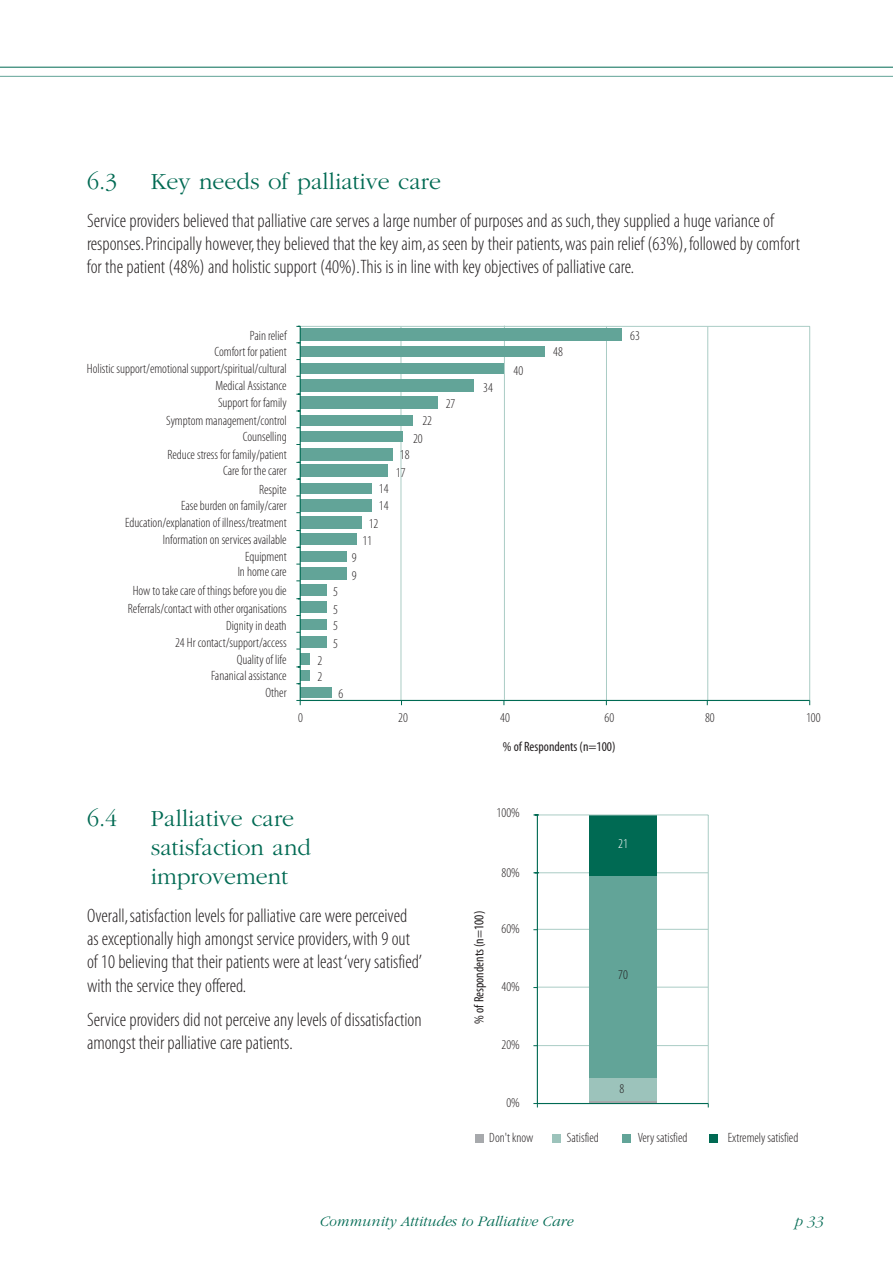
<style>
.page{position:relative;width:893px;height:1263px;background:#fff}
.page>*{position:absolute;margin:0;border:0;box-sizing:border-box;transform-origin:0 0}
.t1{font:300 24px/28.8px "Garamond";color:#006a53}
.t2{font:19.5px/23.4px "Myriad MM 215 300";color:#231f20}
.t3{font:italic 300 15px "Garamond";color:#006a53}
.t4{font:13.5px/16.8px "Myriad MM 215 300";color:#231f20;text-align:right}
.t5{font:13.5px "Myriad MM 400 300";color:#231f20}
.t6{font:13.5px "Myriad MM 215 300";color:#fff}
</style>
<div class="page">
<hr style="left:0;top:67px;width:892px;height:1px;background:#006a53">
<hr style="left:0;top:76px;width:892px;height:1px;background:#62a498">
<hr style="left:400px;top:326px;width:1px;height:374px;background:#aaccc5">
<hr style="left:504px;top:326px;width:1px;height:374px;background:#aaccc5">
<hr style="left:606px;top:326px;width:1px;height:374px;background:#aaccc5">
<hr style="left:707px;top:326px;width:1px;height:374px;background:#aaccc5">
<div style="left:300px;top:329px;width:321px;height:12px;background:#62a498"></div>
<div style="left:300px;top:346px;width:245px;height:11px;background:#62a498"></div>
<div style="left:300px;top:363px;width:204px;height:11px;background:#62a498"></div>
<div style="left:300px;top:380px;width:174px;height:12px;background:#62a498"></div>
<div style="left:300px;top:397px;width:137px;height:12px;background:#62a498"></div>
<div style="left:300px;top:415px;width:112px;height:11px;background:#62a498"></div>
<div style="left:300px;top:431px;width:102px;height:11px;background:#62a498"></div>
<div style="left:300px;top:448px;width:93px;height:12px;background:#62a498"></div>
<div style="left:300px;top:465px;width:88px;height:12px;background:#62a498"></div>
<div style="left:300px;top:483px;width:71px;height:10px;background:#62a498"></div>
<div style="left:300px;top:500px;width:71px;height:12px;background:#62a498"></div>
<div style="left:300px;top:516px;width:61px;height:12px;background:#62a498"></div>
<div style="left:300px;top:533px;width:56px;height:12px;background:#62a498"></div>
<div style="left:300px;top:551px;width:46px;height:11px;background:#62a498"></div>
<div style="left:300px;top:568px;width:46px;height:12px;background:#62a498"></div>
<div style="left:300px;top:585px;width:26px;height:11px;background:#62a498"></div>
<div style="left:300px;top:601px;width:26px;height:12px;background:#62a498"></div>
<div style="left:300px;top:619px;width:26px;height:11px;background:#62a498"></div>
<div style="left:300px;top:636px;width:26px;height:12px;background:#62a498"></div>
<div style="left:300px;top:653px;width:10px;height:11px;background:#62a498"></div>
<div style="left:300px;top:671px;width:10px;height:10px;background:#62a498"></div>
<div style="left:300px;top:687px;width:31px;height:11px;background:#62a498"></div>
<hr style="left:300px;top:326px;width:509px;height:1px;background:#aaccc5">
<hr style="left:809px;top:326px;width:1px;height:374px;background:#aaccc5">
<svg style="left:296px;top:700px;width:5px;height:5px"></svg>
<hr style="left:300px;top:700px;width:509px;height:1px;background:#006a53">
<hr style="left:299px;top:326px;width:2px;height:374px;background:#006a53">
<div style="left:475px;top:1134px;width:8px;height:8px;background:#a7a9ac"></div>
<div style="left:552px;top:1134px;width:9px;height:8px;background:#9cc3bb"></div>
<div style="left:622px;top:1134px;width:8px;height:8px;background:#62a498"></div>
<div style="left:709px;top:1134px;width:8px;height:8px;background:#006a53"></div>
<hr style="left:538px;top:872px;width:170px;height:1px;background:#aaccc5">
<hr style="left:538px;top:929px;width:170px;height:1px;background:#aaccc5">
<hr style="left:538px;top:987px;width:170px;height:1px;background:#aaccc5">
<hr style="left:538px;top:1045px;width:170px;height:1px;background:#aaccc5">
<hr style="left:589px;top:1101px;width:68px;height:3px;background:#a7a9ac">
<div style="left:589px;top:1078px;width:68px;height:23px;background:#9cc3bb"></div>
<div style="left:589px;top:876px;width:68px;height:202px;background:#62a498"></div>
<div style="left:589px;top:815px;width:68px;height:61px;background:#006a53"></div>
<hr style="left:537px;top:815px;width:171px;height:1px;background:#aaccc5">
<hr style="left:707px;top:815px;width:1px;height:289px;background:#aaccc5">
<hr style="left:537px;top:1103px;width:171px;height:1px;background:#006a53">
<hr style="left:537px;top:815px;width:1px;height:289px;background:#006a53">
<p class="t1" style="left:87px;top:168px;width:32px">6.3</p>
<p class="t1" style="left:151px;top:168px;width:292px">Key needs of palliative care</p>
<p class="t2" style="left:87px;top:210px;width:714px">Service providers believed that palliative care serves a large number of purposes and as such,they supplied a huge variance of responses.Principally however,they believed that the key aim,as seen by their patients,was pain relief (63%),followed by comfort for the patient (48%) and holistic support (40%).This is in line with key objectives of palliative care.</p>
<p class="t4" style="left:87px;top:328px;width:201px;line-height:16.4px">Pain relief<br>Comfort for patient<br>Holistic support/emotional support/spiritual/cultural</p>
<p class="t4" style="left:166px;top:378px;width:122px;line-height:17.7px">Medical Assistance<br>Support for family<br>Symptom management/control</p>
<p class="t4" style="left:243px;top:429px;width:45px">Counselling</p>
<p class="t4" style="left:167px;top:447px;width:121px;line-height:16.4px">Reduce stress for family/patient<br>Care for the carer</p>
<p class="t4" style="left:125px;top:482px;width:163px">Respite<br>Ease burden on family/carer<br>Education/explanation of illness/treatment<br>Information on services available<br>Equipment</p>
<p class="t4" style="left:133px;top:563px;width:155px;line-height:19.8px">In home care<br>How to take care of things before you die</p>
<p class="t4" style="left:128px;top:601px;width:160px">Referrals/contact with other organisations<br>Dignity in death<br>24 Hr contact/support/access<br>Quality of life<br>Fananical assistance<br>Other</p>
<p class="t4" style="left:317px;top:653px;width:6px">2</p>
<p class="t4" style="left:317px;top:670px;width:6px">2</p>
<p class="t4" style="left:333px;top:585px;width:6px">5</p>
<p class="t4" style="left:333px;top:602px;width:6px">5</p>
<p class="t4" style="left:333px;top:618px;width:6px">5</p>
<p class="t4" style="left:333px;top:636px;width:6px">5</p>
<p class="t4" style="left:379px;top:482px;width:11px">14</p>
<p class="t4" style="left:379px;top:499px;width:11px">14</p>
<p class="t4" style="left:362px;top:517px;width:17px;line-height:16.4px;text-align:center">12<br>11</p>
<p class="t4" style="left:352px;top:550px;width:6px">9</p>
<p class="t4" style="left:352px;top:568px;width:6px">9</p>
<p class="t4" style="left:413px;top:413px;width:21px;line-height:17.5px;text-align:left;text-indent:9px">22<br>20</p>
<p class="t4" style="left:396px;top:447px;width:15px;line-height:17.9px;text-align:left">18<br>17</p>
<p class="t4" style="left:338px;top:686px;width:6px">6</p>
<p class="t4" style="left:446px;top:397px;width:11px">27</p>
<p class="t4" style="left:483px;top:380px;width:11px">34</p>
<p class="t4" style="left:513px;top:363px;width:11px">40</p>
<p class="t4" style="left:553px;top:345px;width:11px">48</p>
<p class="t4" style="left:630px;top:328px;width:11px">63</p>
<p class="t4" style="left:298px;top:711px;width:6px">0</p>
<p class="t4" style="left:398px;top:711px;width:11px">20</p>
<p class="t4" style="left:500px;top:711px;width:11px">40</p>
<p class="t4" style="left:604px;top:711px;width:11px">60</p>
<p class="t4" style="left:705px;top:711px;width:11px">80</p>
<p class="t4" style="left:806px;top:711px;width:16px">100</p>
<p class="t5" style="left:503px;top:742px;width:114px">% of Respondents (n=100)</p>
<p class="t1" style="left:87px;top:806px;width:32px">6.4</p>
<p class="t1" style="left:151px;top:806px;width:162px">Palliative care satisfaction and improvement</p>
<p class="t2" style="left:87px;top:905px;width:337px">Overall,satisfaction levels for palliative care were perceived as exceptionally high amongst service providers,with 9 out of 10 believing that their patients were at least ‘very satisfied’ with the service they offered.</p>
<p class="t2" style="left:87px;top:1009px;width:336px">Service providers did not perceive any levels of dissatisfaction amongst their palliative care patients.</p>
<p class="t4" style="left:496px;top:805px;width:25px">100%</p>
<p class="t5" style="left:474px;top:1024px;width:114px;rotate:-90deg">% of Respondents (n=100)</p>
<p class="t4" style="left:501px;top:866px;width:20px">80%</p>
<p class="t4" style="left:501px;top:921px;width:20px">60%</p>
<p class="t4" style="left:501px;top:979px;width:20px">40%</p>
<p class="t4" style="left:501px;top:1038px;width:20px">20%</p>
<p class="t6" style="left:618px;top:839px;width:11px">21</p>
<p class="t4" style="left:618px;top:968px;width:11px">70</p>
<p class="t4" style="left:619px;top:1082px;width:6px">8</p>
<p class="t4" style="left:506px;top:1096px;width:15px">0%</p>
<p class="t4" style="left:489px;top:1130px;width:46px">Don't know</p>
<p class="t4" style="left:637px;top:1130px;width:51px">Very satisfied</p>
<p class="t4" style="left:727px;top:1130px;width:72px">Extremely satisfied</p>
<p class="t4" style="left:567px;top:1130px;width:34px">Satisfied</p>
<p class="t3" style="left:320px;top:1215px;width:255px">Community Attitudes to Palliative Care</p>
<p class="t3" style="left:795px;top:1216px;width:30px">p 33</p>
</div>
